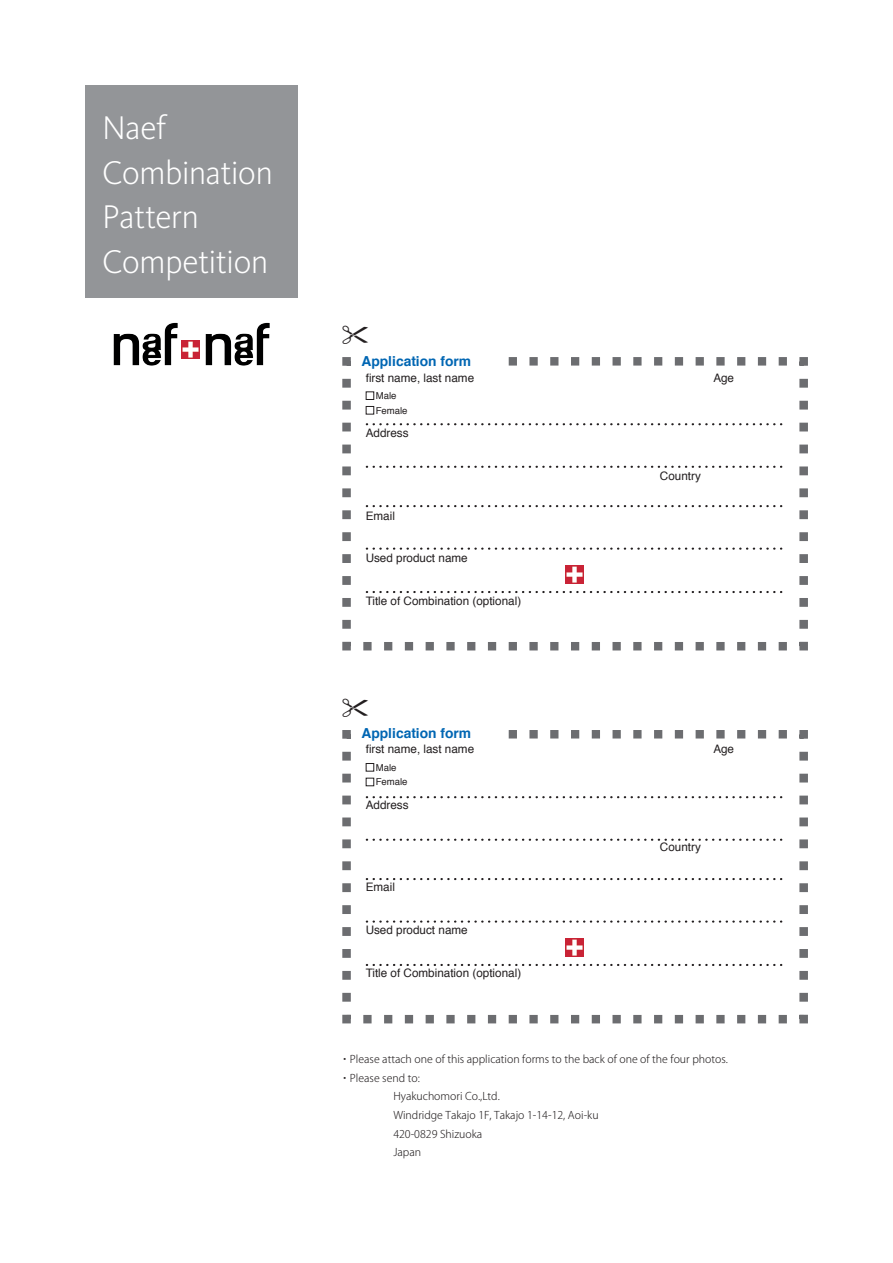
<style>
.page{position:relative;width:893px;height:1263px;background:#fff}
.page>*{position:absolute;margin:0;border:0;box-sizing:border-box;transform-origin:0 0}
.t1{font:300 34.05px "Kievit OT";letter-spacing:-.02em;color:#fff}
.t2{font:700 13.8px "Helvetica";color:#0166b3}
.t3{font:11.7px "Helvetica";color:#231f20}
.t4{font:300 10.65px "Koz Go Std";color:#231f20}
.t5{font:9.6px "Helvetica";color:#231f20}
</style>
<div class="page">
<svg style="left:342px;top:357px;width:466px;height:294px"></svg>
<svg style="left:342px;top:730px;width:466px;height:294px"></svg>
<div style="left:85px;top:85px;width:213px;height:213px;background:#939598"></div>
<svg style="left:367px;top:591px;width:414px;height:2px"></svg>
<svg style="left:367px;top:964px;width:414px;height:2px"></svg>
<svg style="left:367px;top:423px;width:414px;height:2px"></svg>
<svg style="left:367px;top:796px;width:414px;height:2px"></svg>
<svg style="left:367px;top:466px;width:414px;height:2px"></svg>
<svg style="left:367px;top:839px;width:414px;height:2px"></svg>
<svg style="left:367px;top:505px;width:414px;height:2px"></svg>
<svg style="left:367px;top:878px;width:414px;height:2px"></svg>
<svg style="left:367px;top:548px;width:414px;height:2px"></svg>
<svg style="left:367px;top:920px;width:414px;height:3px"></svg>
<img style="left:565px;top:565px;width:18px;height:18px">
<img style="left:182px;top:340px;width:18px;height:19px">
<img style="left:565px;top:938px;width:18px;height:18px">
<img style="left:113px;top:322px;width:69px;height:44px">
<img style="left:205px;top:322px;width:65px;height:44px">
<div style="left:361px;top:354px;width:137px;height:15px;background:#fff"></div>
<div style="left:361px;top:726px;width:137px;height:14px;background:#fff"></div>
<div style="left:366px;top:391px;width:8px;height:9px;border:1px solid #231f20"></div>
<div style="left:366px;top:763px;width:8px;height:8px;border:1px solid #231f20"></div>
<div style="left:366px;top:406px;width:8px;height:9px;border:1px solid #231f20"></div>
<p class="t1" style="left:102px;top:109px;width:66px">Naef</p>
<p class="t1" style="left:102px;top:153px;width:172px">Combination</p>
<p class="t1" style="left:102px;top:198px;width:99px">Pattern</p>
<p class="t1" style="left:102px;top:243px;width:168px">Competition</p>
<p class="t2" style="left:361px;top:350px;width:111px">Application form</p>
<p class="t3" style="left:366px;top:369px;width:110px">first name, last name</p>
<p class="t5" style="left:376px;top:388px;width:22px">Male</p>
<p class="t5" style="left:376px;top:403px;width:33px">Female</p>
<p class="t3" style="left:366px;top:424px;width:44px">Address</p>
<p class="t3" style="left:366px;top:507px;width:31px">Email</p>
<p class="t3" style="left:366px;top:549px;width:104px">Used product name</p>
<p class="t3" style="left:366px;top:592px;width:157px">Title of Combination (optional(</p>
<p class="t2" style="left:361px;top:722px;width:111px">Application form</p>
<p class="t3" style="left:366px;top:740px;width:110px">first name, last name</p>
<p class="t5" style="left:376px;top:760px;width:22px">Male</p>
<p class="t5" style="left:376px;top:774px;width:33px">Female</p>
<p class="t3" style="left:366px;top:796px;width:44px">Address</p>
<p class="t3" style="left:366px;top:878px;width:31px">Email</p>
<p class="t3" style="left:366px;top:920px;width:104px">Used product name</p>
<p class="t3" style="left:366px;top:964px;width:157px">Title of Combination (optional(</p>
<p class="t3" style="left:713px;top:369px;width:22px">Age</p>
<p class="t3" style="left:660px;top:466px;width:42px">Country</p>
<p class="t3" style="left:713px;top:740px;width:22px">Age</p>
<p class="t3" style="left:660px;top:838px;width:42px">Country</p>
<p class="t4" style="left:339px;top:1052px;width:390px">・Please attach one of this application forms to the back of one of the four photos.</p>
<p class="t4" style="left:339px;top:1071px;width:82px">・Please send to:</p>
<p class="t4" style="left:393px;top:1090px;width:108px">Hyakuchomori Co.,Ltd.</p>
<p class="t4" style="left:393px;top:1108px;width:207px">Windridge Takajo , F1 Takajo 1-14-12, Aoi-ku</p>
<p class="t4" style="left:393px;top:1127px;width:90px">420-0829 Shizuoka</p>
<p class="t4" style="left:393px;top:1145px;width:29px">Japan</p>
</div>
